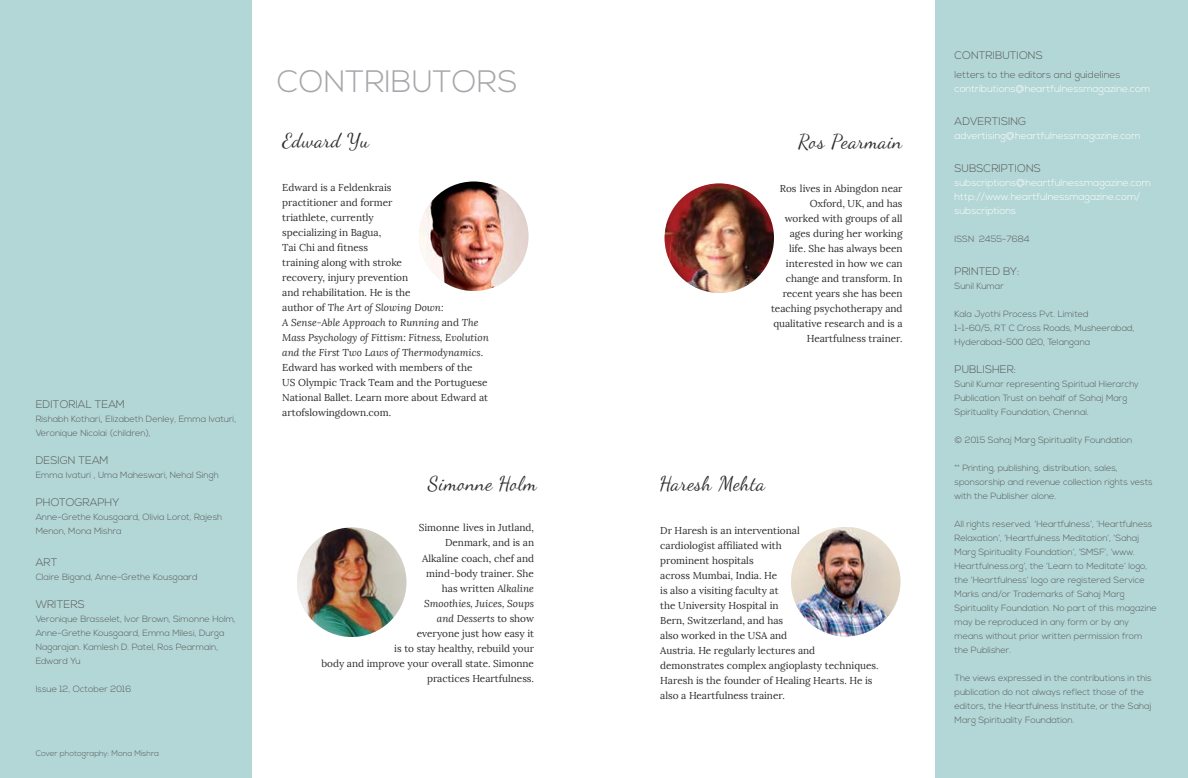
<style>
.page{position:relative;width:1188px;height:778px;background:#fff}
.page>*{position:absolute;margin:0;border:0;box-sizing:border-box;transform-origin:0 0}
.t1{font:300 31px "Nexa";color:#a5a7aa}
.t2{font:20px "Dancing Script OT";letter-spacing:.02em;color:#2e2e2f}
.t3{font:300 11px "Nexa";color:#58595b}
.t4{font:10px/15px "Lora";color:#2e2e2f;text-align:right}
.t5{font:300 10px/14px "Nexa";color:#fff}
.t6{font:300 10px "Nexa";color:#58595b}
.t7{font:300 9px/14px "Nexa";color:#58595b}
.t8{font:300 8px "Nexa";color:#58595b}
.t9{font:8px "Open Sans";color:#6d6e71}
.s1{font-size:11px}
.s2{font-family:"Open Sans";font-weight:400;color:#000}
.s3{font-style:italic}
</style>
<div class="page">
<div style="left:0;top:0;width:251px;height:778px;background:#b3d7d6"></div>
<img style="left:419px;top:181px;width:109px;height:110px;border-radius:55px">
<img style="left:297px;top:527px;width:109px;height:110px;border-radius:55px">
<div style="left:935px;top:0;width:253px;height:778px;background:#b3d7d6"></div>
<img style="left:791px;top:527px;width:109px;height:109px;border-radius:55px">
<img style="left:665px;top:183px;width:109px;height:110px;border-radius:55px">
<p class="t3" style="left:36px;top:398px;width:91px">Editorial Team</p>
<p class="t7" style="left:36px;top:412px;width:202px">Rishabh Kothari<span class="s1">,</span> Elizabeth Denley, Emma Ivaturi,<br>Veronique Nicolai (children),</p>
<p class="t3" style="left:36px;top:454px;width:74px">Design Team</p>
<p class="t7" style="left:36px;top:468px;width:185px">Emma Ivaturi , Uma Maheswari, Nehal Singh</p>
<p class="t3" style="left:36px;top:496px;width:85px">Photography</p>
<p class="t7" style="left:36px;top:510px;width:188px">Anne-Grethe Kousgaard, Olivia Lorot, Rajesh<br>Menon, Mona Mishra</p>
<p class="t3" style="left:36px;top:556px;width:23px">Art</p>
<p class="t7" style="left:36px;top:570px;width:164px">Claire Bigand, Anne-Grethe Kousgaard</p>
<p class="t3" style="left:36px;top:598px;width:51px">Writers</p>
<p class="t7" style="left:36px;top:612px;width:202px">Veronique Brasselet, Ivor Brown, Simonne Holm, Anne-Grethe Kousgaard, Emma M ilesi, Durga Nagarajan. Kamlesh D. Patel, Ros Pearmain, Edward Yu</p>
<p class="t7" style="left:36px;top:682px;width:97px">Issue 12, October 2016</p>
<p class="t8" style="left:29px;top:748px;width:132px"><span class="s2">8</span> Cover photography: Mona M ishra</p>
<p class="t9" style="left:56px;top:747px;width:49px">Hear fulness</p>
<h1 class="t1" style="left:277px;top:64px;width:242px">Contributors</h1>
<h2 class="t2" style="left:282px;top:128px;width:89px">Edward Yu</h2>
<p class="t4" style="left:282px;top:180px;width:208px;text-align:left">Edward is a Feldenkrais<br>practitioner and former<br>triathlete, currently<br>specializing in Bagua,<br>Tai Chi and fitness<br>training along with stroke<br>recovery, injury prevention<br>and rehabilitation. He is the<br>author of <span class="s3">The Art of Slowing Down:<br>A Sense-Able Approach to Running</span> and <span class="s3">The<br>Mass Psychology of Fittism: Fitness, Evolution and the First Two Laws of Thermodynamics</span>.<br>Edward has worked with members of the<br>US Olympic Track Team and the Portuguese<br>National Ballet. Learn more about Edward at artofslowingdown.com.</p>
<h2 class="t2" style="left:428px;top:471px;width:111px">Simonne Holm</h2>
<p class="t4" style="left:321px;top:520px;width:214px">Simonne lives in Jutland,<br>Denmark, and is an<br>Alkaline coach, chef and<br>mind-body trainer. She<br>has written <span class="s3">Alkaline<br>Smoothies, Juices, Soups<br>and Desserts</span> to show<br>everyone just how easy it<br>is to stay healthy, rebuild your<br>body and improve your overall state. Simonne practices Heartfulness.</p>
<h2 class="t2" style="left:798px;top:129px;width:106px">Ros Pearmain</h2>
<p class="t4" style="left:771px;top:181px;width:133px">Ros lives in Abingdon near<br>Oxford, UK, and has<br>worked with groups of all ages during her working life. She has always been interested in how we can change and transform. In recent years she has been teaching psychotherapy and qualitative research and is a<br>Heartfulness trainer.</p>
<h2 class="t2" style="left:660px;top:472px;width:107px">Haresh Mehta</h2>
<p class="t4" style="left:660px;top:522px;width:220px;text-align:left">Dr Haresh is an interventional<br>cardiologist affiliated with<br>prominent hospitals<br>across Mumbai, India. He<br>is also a visiting faculty at<br>the University Hospital in<br>Bern, Switzerland, and has<br>also worked in the USA and<br>Austria. He regularly lectures and demonstrates complex angioplasty techniques.<br>Haresh is the founder of Healing Hearts. He is also a Heartfulness trainer.</p>
<p class="t3" style="left:955px;top:49px;width:90px">Contributions</p>
<p class="t6" style="left:955px;top:69px;width:167px">letters to the editors and guidelines</p>
<p class="t5" style="left:955px;top:82px;width:197px">contributions@heartfulnessmagazine.com</p>
<p class="t3" style="left:955px;top:115px;width:73px">Advertising</p>
<p class="t5" style="left:955px;top:129px;width:188px">advertising@heartfulnessmagazine.com</p>
<p class="t3" style="left:955px;top:162px;width:88px">Subscriptions</p>
<p class="t5" style="left:955px;top:176px;width:198px">subscriptions@heartfulnessmagazine.com http://www.heartfulnessmagazine.com/ subscriptions</p>
<p class="t7" style="left:955px;top:232px;width:6px">ISSN</p>
<p class="t7" style="left:979px;top:232px;width:52px">2455-7684</p>
<p class="t3" style="left:955px;top:265px;width:14px">PRINT</p>
<p class="t3" style="left:986px;top:265px;width:35px">EDBY:</p>
<p class="t7" style="left:955px;top:279px;width:51px">Sunil Kumar</p>
<p class="t7" style="left:955px;top:307px;width:182px">Kala Jyothi Process Pvt. Limited<br>1-1-60/5, RT C Cross Roads, Musheerabad,<br>Hyderabad-500 020, Telangana</p>
<p class="t3" style="left:955px;top:363px;width:15px">PUBLISH</p>
<p class="t3" style="left:1000px;top:363px;width:18px">ER:</p>
<p class="t7" style="left:955px;top:377px;width:186px">Sunil Kumar representing Spiritual Hierarchy<br>Publication Trust on behalf of Sahaj Marg<br>Spirituality Foundation, Chennai.</p>
<p class="t7" style="left:955px;top:433px;width:179px">© 2015 Sahaj Marg Spirituality Foundation</p>
<p class="t7" style="left:955px;top:461px;width:200px">** Printing, publishing, distribution, sales, sponsorship and revenue collection rights vests with the Publisher alone.</p>
<p class="t7" style="left:955px;top:517px;width:199px">All rights reserved. ‘Heartfulness’, ‘Heartfulness<br>Relaxation’, ‘Heartfulness Meditation’, ‘Sahaj<br>Marg Spirituality Foundation’, ‘SMS</p>
<p class="t7" style="left:955px;top:545px;width:204px;text-indent:145px">F’, ‘www.<br>H eartfulness.org’, the ‘Learn to M editate’ logo, the ‘Heartfulness’ logo are registered Service Marks and/or Trademarks of Sahaj Marg Spirituality Foundation. No part of this magazine may be reproduced in any form or by any means without prior written permission from the Publisher.</p>
<p class="t7" style="left:955px;top:671px;width:199px">The views expressed in the contributions in this publication do not always reflect those of the editors, the Heartfulness I nstitute, or the Sahaj Marg Spirituality Foundation.</p>
</div>
